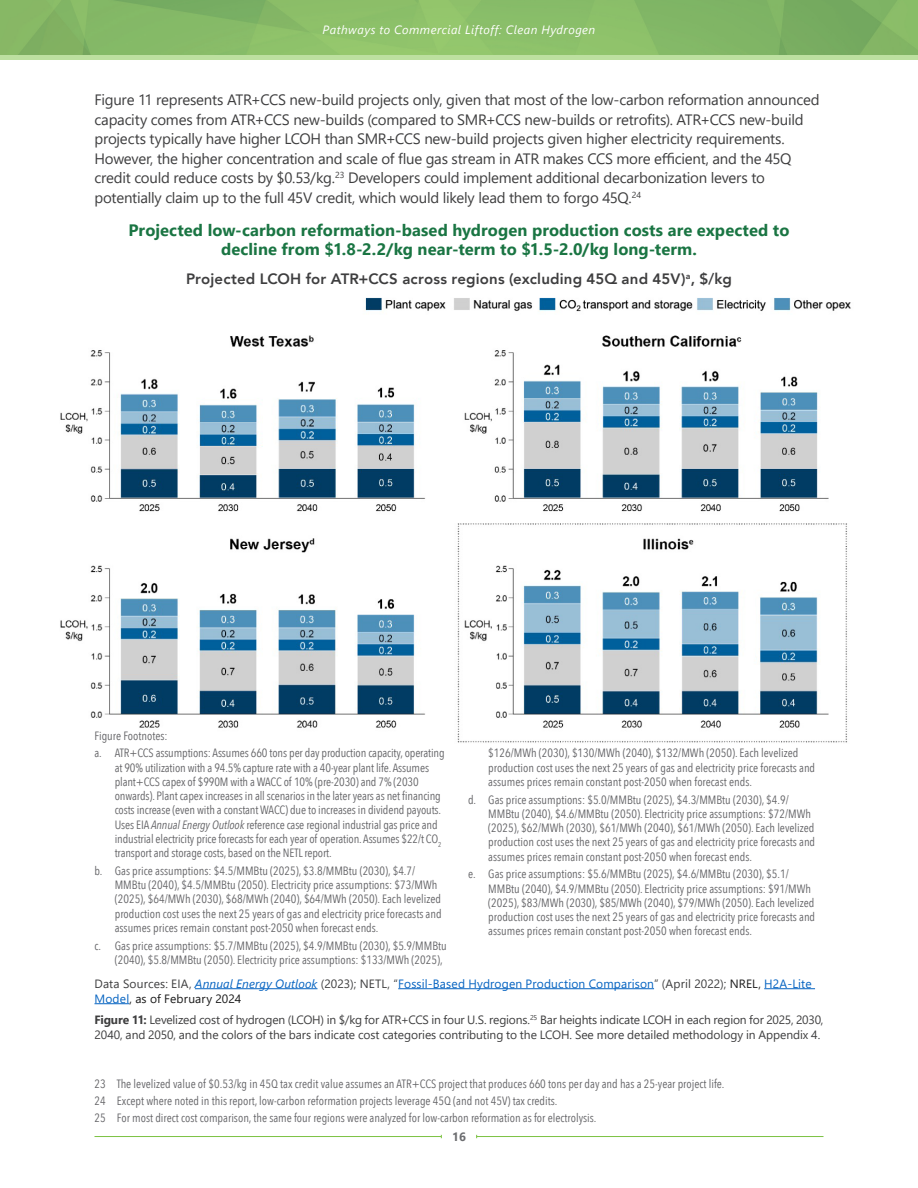
<style>
.page{position:relative;width:918px;height:1188px;background:#fff}
.page>*{position:absolute;margin:0;border:0;box-sizing:border-box;transform-origin:0 0}
.Graphic_lead{font:700 16.5px/19.5px "Segoe UI";letter-spacing:.005em;color:#1a7543;text-align:center}
.t1{font:15px/19.5px "Segoe UI";letter-spacing:-.015em;color:#3e3e3f}
.Sub_Graph{font:800 15px "Avenir";letter-spacing:.01em;color:#3e3e3f}
.Footnote{font:12px/14.2px "Avenir Next Condensed";color:#636366}
.t2{font:12px/15px "Segoe UI";letter-spacing:-.01em;color:#3e3e3f}
.t3{font:12px/15px "Segoe UI";letter-spacing:.015em;color:#0563c1}
.t4{font:italic 12px "Segoe UI";letter-spacing:.04em;color:#fff}
.t5{font:700 12px "Segoe UI";color:#6c6d70}
.s1{font-style:italic}
.s2{color:#3e3e3f}
.s3{color:#1a1a1a}
.s4{font-weight:700}
</style>
<div class="page">
<img style="left:0;top:0;width:918px;height:55px">
<hr style="left:477px;top:1136px;width:346px;height:1px;background:#7cc242">
<hr style="left:94px;top:1136px;width:347px;height:1px;background:#7cc242">
<hr style="left:0;top:55px;width:918px;height:4px;background:#bde0a0">
<img style="left:60px;top:297px;width:791px;height:446px">
<hr style="left:195px;top:988px;width:122px;height:1px;background:#0563c1">
<hr style="left:398px;top:988px;width:256px;height:1px;background:#0563c1">
<hr style="left:764px;top:988px;width:51px;height:1px;background:#0563c1">
<hr style="left:94px;top:1003px;width:35px;height:1px;background:#0563c1">
<p class="t4" style="left:323px;top:19px;width:274px">Pathways to Commercial Liftoff: Clean Hydrogen</p>
<p class="t1" style="left:94px;top:89px;width:727px">Figure 11 represents ATR+CCS new-build projects only, given that most of the low-carbon reformation announced capacity comes from ATR+CCS new-builds (compared to SMR+CCS new-builds or retrofits). ATR+CCS new-build projects typically have higher LCOH than SMR+CCS new-build projects given higher electricity requirements.<br>However, the higher concentration and scale of flue gas stream in ATR makes CCS more efficient, and the 45Q credit could reduce costs by $0.53/kg.<sup>23</sup> Developers could implement additional decarbonization levers to potentially claim up to the full 45V credit, which would likely lead them to forgo 45Q.<sup>24</sup></p>
<p class="Graphic_lead" style="left:129px;top:219px;width:662px">Projected low-carbon reformation-based hydrogen production costs are expected to decline from $1.8-2.2/kg near-term to $1.5-2.0/kg long-term.</p>
<p class="Sub_Graph" style="left:186px;top:267px;width:547px">Projected LCOH for ATR+CCS across regions (excluding 45Q and 45V)<sup>a</sup>, $/kg</p>
<p class="Footnote" style="left:94px;top:728px;width:75px">Figure Footnotes:</p>
<p class="Footnote" style="left:115px;top:746px;width:331px;text-indent:-20px">a. ATR+CCS assumptions: Assumes 660 tons per day production capacity, operating at 90% utilization with a 94.5% capture rate with a 40-year plant life. Assumes plant+CCS capex of $990M with a WACC of 10% (pre-2030) and 7% (2030 onwards). Plant capex increases in all scenarios in the later years as net financing costs increase (even with a constant WACC) due to increases in dividend payouts.<br>Uses EIA <span class="s1">Annual Energy Outlook</span> reference case regional industrial gas price and industrial electricity price forecasts for each year of operation. Assumes $22/t CO<sub>2 </sub>transport and storage costs, based on the NETL report.</p>
<p class="Footnote" style="left:115px;top:863px;width:328px;text-indent:-20px">b. Gas price assumptions: $4.5/MMBtu (2025), $3.8/MMBtu (2030), $4.7/ MMBtu (2040), $4.5/MMBtu (2050). Electricity price assumptions: $73/MWh (2025), $64/MWh (2030), $68/MWh (2040), $64/MWh (2050). Each levelized production cost uses the next 25 years of gas and electricity price forecasts and assumes prices remain constant post-2050 when forecast ends.</p>
<p class="Footnote" style="left:115px;top:938px;width:334px;text-indent:-20px">c. Gas price assumptions: $5.7/MMBtu (2025), $4.9/MMBtu (2030), $5.9/MMBtu (2040), $5.8/MMBtu (2050). Electricity price assumptions: $133/MWh (2025),</p>
<p class="Footnote" style="left:488px;top:746px;width:328px">$126/MWh (2030), $130/MWh (2040), $132/MWh (2050). Each levelized production cost uses the next 25 years of gas and electricity price forecasts and assumes prices remain constant post-2050 when forecast ends.</p>
<p class="Footnote" style="left:488px;top:792px;width:328px;text-indent:-20px">d. Gas price assumptions: $5.0/MMBtu (2025), $4.3/MMBtu (2030), $4.9/ MMBtu (2040), $4.6/MMBtu (2050). Electricity price assumptions: $72/MWh (2025), $62/MWh (2030), $61/MWh (2040), $61/MWh (2050). Each levelized production cost uses the next 25 years of gas and electricity price forecasts and assumes prices remain constant post-2050 when forecast ends.</p>
<p class="Footnote" style="left:488px;top:867px;width:328px;text-indent:-20px">e. Gas price assumptions: $5.6/MMBtu (2025), $4.6/MMBtu (2030), $5.1/ MMBtu (2040), $4.9/MMBtu (2050). Electricity price assumptions: $91/MWh (2025), $83/MWh (2030), $85/MWh (2040), $79/MWh (2050). Each levelized production cost uses the next 25 years of gas and electricity price forecasts and assumes prices remain constant post-2050 when forecast ends.</p>
<p class="t3" style="left:94px;top:975px;width:719px"><span class="s2">Data Sources: EIA,</span> <span class="s1">Annual Energy Outlook</span> <span class="s2">(2023); NETL, “</span>Fossil-Based Hydrogen Production Comparison<span class="s2">” (April 2022);</span> <span class="s3">NREL,</span> H2A-Lite<br>Model<span class="s3">, as of February 2024</span></p>
<p class="t2" style="left:94px;top:1012px;width:731px"><span class="s4">Figure 11:</span> Levelized cost of hydrogen (LCOH) in $/kg for ATR+CCS in four U.S. regions.<sup>25</sup> Bar heights indicate LCOH in each region for 2025, 2030,<br>2040, and 2050, and the colors of the bars indicate cost categories contributing to the LCOH. See more detailed methodology in Appendix 4.</p>
<p class="Footnote" style="left:95px;top:1076px;width:632px">23 The levelized value of $0.53/kg in 45Q tax credit value assumes an ATR+CCS project that produces 660 tons per day and has a 25-year project life.</p>
<p class="Footnote" style="left:94px;top:1093px;width:465px">24 Except where noted in this report, low-carbon reformation projects leverage 45Q (and not 45V) tax credits.</p>
<p class="Footnote" style="left:94px;top:1110px;width:504px">25 For most direct cost comparison, the same four regions were analyzed for low-carbon reformation as for electrolysis.</p>
<p class="t5" style="left:452px;top:1125px;width:15px">16</p>
</div>
